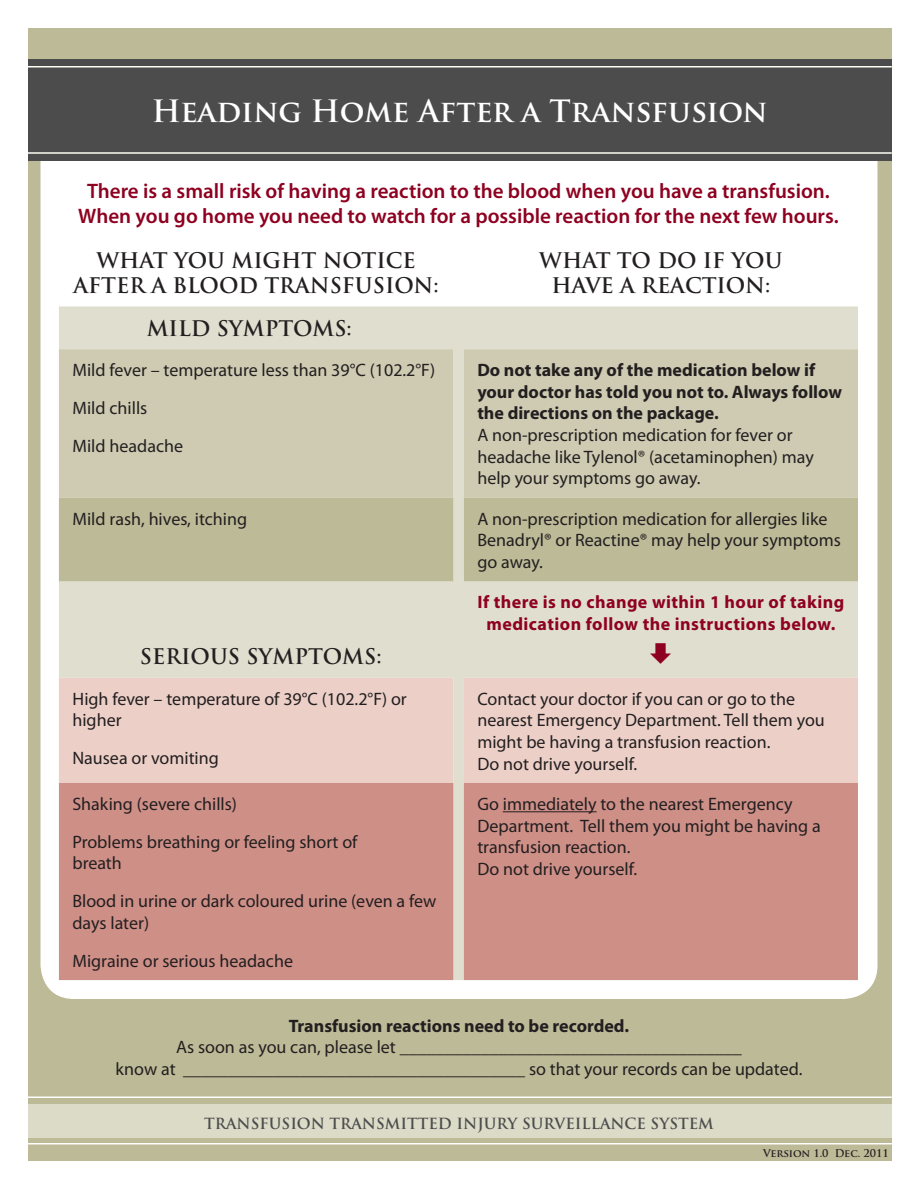
<style>
.page{position:relative;width:918px;height:1188px;background:#fff}
.page>*{position:absolute;margin:0;border:0;box-sizing:border-box;transform-origin:0 0}
.t1{font:700 30px "Trajan Pro";color:#fff}
.Myriad_10pt{font:600 21px "Myriad Pro";color:#8e0120}
.Myriad_11pt_bold{font:700 21px "Trajan Pro";color:#231f20}
.Myriad_12pt_bold{font:700 21px/25.2px "Trajan Pro";color:#231f20;text-align:center}
.Myriad_10pt-2{font:18px/21.6px "Myriad Pro";color:#231f20}
.Myriad_10pt-3{font:700 18px/21.6px "Myriad Pro";color:#231f20}
.Myriad_10pt-4{font:700 18px/21.6px "Myriad Pro";letter-spacing:.025em;color:#8e0120;text-align:center}
.t2{font:700 15px "Trajan Pro";color:#4c4c4c}
.Myriad_11pt_bold-2{font:700 10.5px "Trajan Pro";letter-spacing:-.015em;color:#231f20}
</style>
<div class="page">
<div style="left:28px;top:28px;width:864px;height:1133px;background:#bcba97"></div>
<div style="left:40px;top:110px;width:838px;height:889px;background:#fff;border-radius:34px"></div>
<div style="left:59px;top:306px;width:799px;height:372px;background:#e0dfcf"></div>
<div style="left:59px;top:349px;width:799px;height:149px;background:#cecbb2"></div>
<div style="left:59px;top:498px;width:799px;height:83px;background:#bcba97"></div>
<div style="left:59px;top:678px;width:799px;height:105px;background:#ecd0c8"></div>
<div style="left:59px;top:783px;width:799px;height:197px;background:#ce8f87"></div>
<hr style="left:503px;top:811px;width:94px;height:1px;background:#231f20">
<hr style="left:28px;top:1096px;width:864px;height:2px;background:#fff">
<div style="left:28px;top:1104px;width:864px;height:34px;background:#dcdbc8"></div>
<hr style="left:28px;top:1143px;width:864px;height:1px;background:#fff">
<div style="left:28px;top:59px;width:864px;height:101px;background:#4c4c4c"></div>
<hr style="left:28px;top:66px;width:864px;height:2px;background:#fffff5">
<hr style="left:28px;top:152px;width:864px;height:2px;background:#fffff5">
<svg style="left:651px;top:643px;width:20px;height:21px"></svg>
<p class="t1" style="left:152px;top:92px;width:617px">Heading Home After a Transfusion</p>
<p class="Myriad_10pt" style="left:87px;top:177px;width:744px">There is a small risk of having a reaction to the blood when you have a transfusion.</p>
<p class="Myriad_10pt" style="left:78px;top:203px;width:762px">When you go home you need to watch for a possible reaction for the next few hours.</p>
<p class="Myriad_12pt_bold" style="left:74px;top:248px;width:367px">WHAT YOU MIGHT NOTICE<br>AFTER A BLOOD TRANSFUSION:</p>
<p class="Myriad_11pt_bold" style="left:539px;top:247px;width:245px">WHAT TO DO IF YOU</p>
<p class="Myriad_11pt_bold" style="left:552px;top:272px;width:220px">HAVE A REACTION:</p>
<p class="Myriad_11pt_bold" style="left:147px;top:315px;width:207px">MILD SYMPTOMS:</p>
<p class="Myriad_10pt-2" style="left:72px;top:359px;width:364px">Mild fever – temperature less than 39°C (102.2°F)</p>
<p class="Myriad_10pt-2" style="left:72px;top:397px;width:77px">Mild chills</p>
<p class="Myriad_10pt-2" style="left:72px;top:435px;width:112px">Mild headache</p>
<p class="Myriad_10pt-3" style="left:477px;top:359px;width:366px">Do not take any of the medication below if your doctor has told you not to. Always follow the directions on the package.</p>
<p class="Myriad_10pt-2" style="left:477px;top:424px;width:338px">A non-prescription medication for fever or headache like Tylenol® (acetaminophen) may help your symptoms go away.</p>
<p class="Myriad_10pt-2" style="left:72px;top:508px;width:176px">Mild rash, hives, itching</p>
<p class="Myriad_10pt-2" style="left:477px;top:508px;width:365px">A non-prescription medication for allergies like<br>Benadryl® or Reactine® may help your symptoms go away.</p>
<p class="Myriad_11pt_bold" style="left:140px;top:644px;width:243px">SERIOUS SYMPTOMS:</p>
<p class="Myriad_10pt-2" style="left:72px;top:688px;width:336px">High fever – temperature of 39°C (102.2°F) or higher</p>
<p class="Myriad_10pt-2" style="left:72px;top:747px;width:148px">Nausea or vomiting</p>
<p class="Myriad_10pt-2" style="left:72px;top:793px;width:166px">Shaking (severe chills)</p>
<p class="Myriad_10pt-2" style="left:72px;top:831px;width:287px">Problems breathing or feeling short of</p>
<p class="Myriad_10pt-2" style="left:72px;top:852px;width:51px">breath</p>
<p class="Myriad_10pt-2" style="left:72px;top:890px;width:365px">Blood in urine or dark coloured urine (even a few days later)</p>
<p class="Myriad_10pt-2" style="left:72px;top:949px;width:222px">Migraine or serious headache</p>
<p class="Myriad_10pt-4" style="left:477px;top:591px;width:369px">If there is no change within 1 hour of taking medication follow the instructions below.</p>
<p class="Myriad_10pt-2" style="left:477px;top:688px;width:349px">Contact your doctor if you can or go to the nearest Emergency Department. Tell them you might be having a transfusion reaction.</p>
<p class="Myriad_10pt-2" style="left:477px;top:752px;width:161px">Do not drive yourself.</p>
<p class="Myriad_10pt-2" style="left:477px;top:793px;width:345px">Go immediately to the nearest Emergency<br>Department. Tell them you might be having a transfusion reaction.</p>
<p class="Myriad_10pt-2" style="left:477px;top:858px;width:161px">Do not drive yourself.</p>
<p class="Myriad_10pt-3" style="left:289px;top:1014px;width:342px">Transfusion reactions need to be recorded.</p>
<p class="Myriad_10pt-2" style="left:176px;top:1036px;width:567px">As soon as you can, please let ______________________________________</p>
<p class="Myriad_10pt-2" style="left:116px;top:1058px;width:688px">know at ______________________________________ so that your records can be updated.</p>
<p class="t2" style="left:204px;top:1114px;width:511px">TRANSFUSION TRANSMITTED INJURY SURVEILLANCE SYSTEM</p>
<p class="Myriad_11pt_bold-2" style="left:763px;top:1147px;width:127px">Version 1.0 Dec. 2011</p>
</div>
